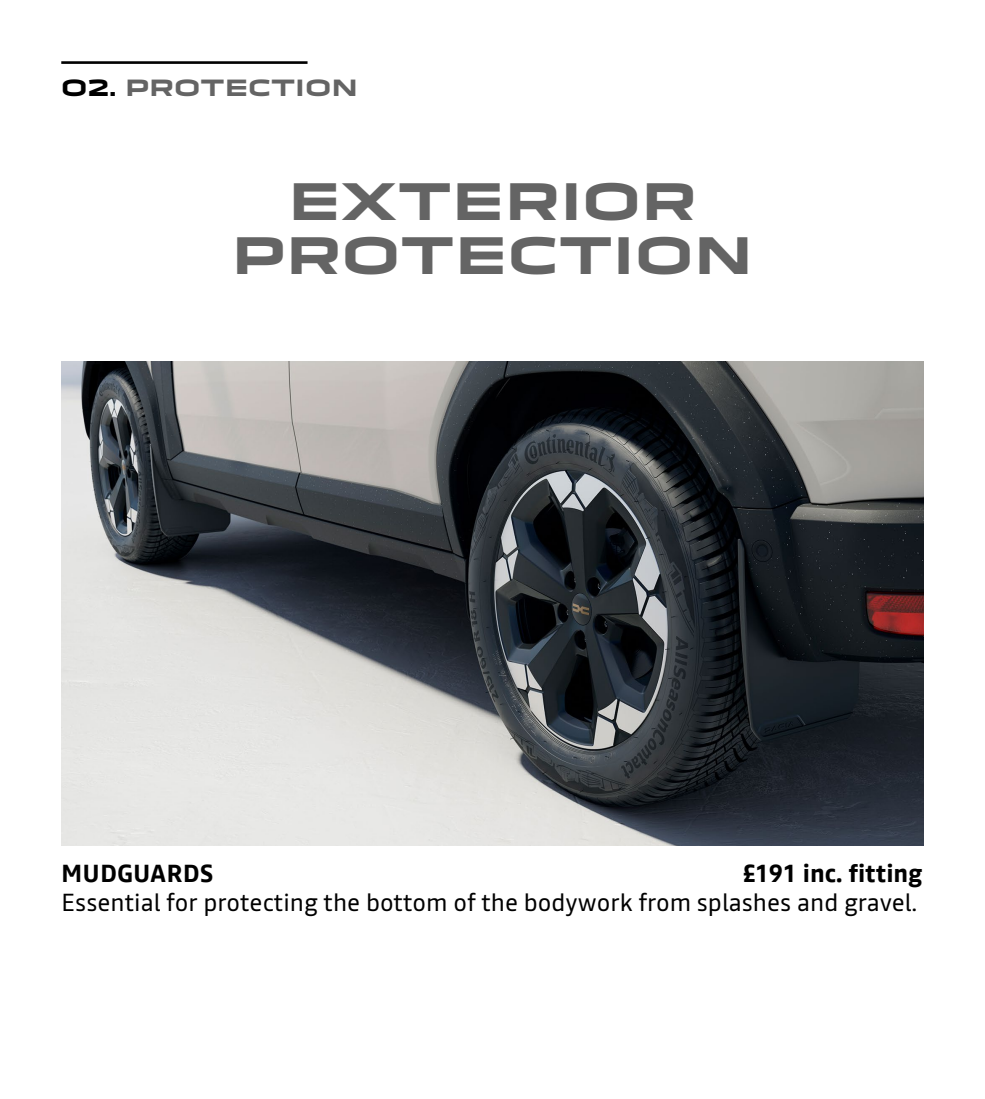
<style>
.page{position:relative;width:985px;height:1099px;background:#fff}
.page>*{position:absolute;margin:0;border:0;box-sizing:border-box;transform-origin:0 0}
.t1{font:700 49px/53.4px "Dacia Block Extended";color:#646464;text-align:center}
.t2{font:24.5px "Read";color:#000}
.t3{font:700 24.5px "Read";color:#000}
.t4{font:700 21.88px "Dacia Block Extended";color:#646464}
.s1{color:#000}
</style>
<div class="page">
<img style="left:61px;top:361px;width:862px;height:484px">
<hr style="left:61px;top:61px;width:246px;height:3px;background:#000">
<p class="t4" style="left:61px;top:76px;width:298px"><span class="s1">O2.</span> PROTECTION</p>
<h1 class="t1" style="left:232px;top:177px;width:523px">EXTERIOR<br>PROTECTION</h1>
<p class="t3" style="left:61px;top:856px;width:153px">MUDGUARDS</p>
<p class="t3" style="left:742px;top:856px;width:181px">£191 inc. fitting</p>
<p class="t2" style="left:61px;top:885px;width:857px">Essential for protecting the bottom of the bodywork from splashes and gravel.</p>
</div>
